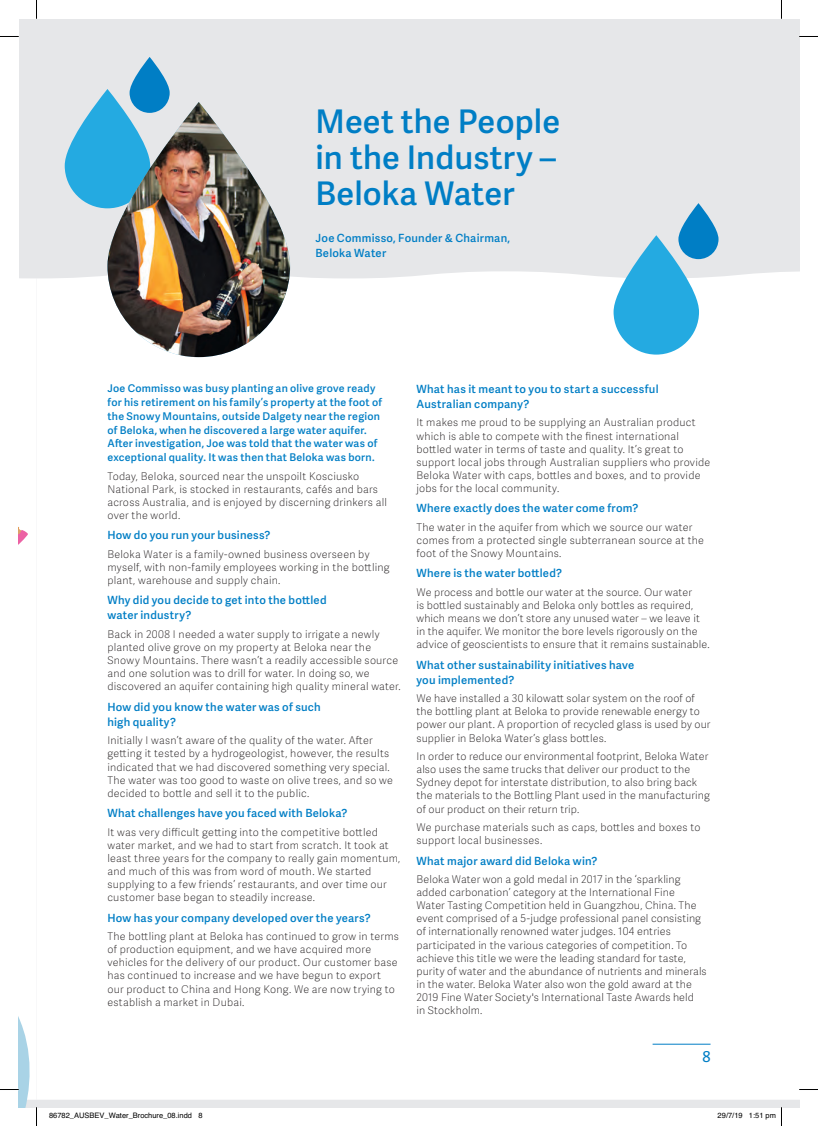
<style>
.page{position:relative;width:818px;height:1126px;background:#fff}
.page>*{position:absolute;margin:0;border:0;box-sizing:border-box;transform-origin:0 0}
.t1{font:600 32.5px/36.2px "Adelle Sans";letter-spacing:.005em;color:#007ec5}
.t2{font:15px "Adelle Sans";color:#007ec5}
.t3{font:600 11.25px/15px "Adelle Sans";letter-spacing:.02em;color:#007ec5}
.t4{font:100 10.62px/13.1px "Adelle Sans";letter-spacing:.02em;color:#231f20}
.t5{font:600 10.62px/13.8px "Adelle Sans";letter-spacing:.025em;color:#007ec5}
.t6{font:7.5px "Helvetica";color:#000}
</style>
<div class="page">
<div style="left:19px;top:19px;width:779px;height:1088px;background:#e6e7e9"></div>
<div style="left:37px;top:271px;width:761px;height:828px;background:#fff"></div>
<svg style="left:129px;top:57px;width:40px;height:56px;fill:#007ec5"></svg>
<svg style="left:65px;top:89px;width:85px;height:119px;fill:#24aae1"></svg>
<img style="left:107px;top:102px;width:183px;height:255px;border-radius:91px">
<svg style="left:678px;top:203px;width:40px;height:56px;fill:#007ec5"></svg>
<svg style="left:613px;top:235px;width:85px;height:119px;fill:#24aae1"></svg>
<hr style="left:652px;top:1043px;width:58px;height:1px;background:#007ec5">
<svg style="left:0;top:36px;width:19px;height:1px"></svg>
<svg style="left:798px;top:36px;width:19px;height:1px"></svg>
<svg style="left:799px;top:1089px;width:18px;height:1px"></svg>
<svg style="left:36px;top:0;width:1px;height:19px"></svg>
<svg style="left:0;top:278px;width:37px;height:847px"></svg>
<svg style="left:748px;top:1107px;width:33px;height:1px"></svg>
<h1 class="t1" style="left:315px;top:108px;width:246px">Meet the People in the Industry –<br>Beloka Water</h1>
<p class="t3" style="left:315px;top:232px;width:196px">Joe Commisso, Founder &amp; Chairman,<br>Beloka Water</p>
<p class="t5" style="left:107px;top:383px;width:276px">Joe Commisso was busy planting an olive grove ready for his retirement on his family’s property at the foot of the Snowy Mountains, outside Dalgety near the region of Beloka, when he discovered a large water aquifer.<br>After investigation, Joe was told that the water was of exceptional quality. It was then that Beloka was born.</p>
<p class="t4" style="left:107px;top:470px;width:281px">Today, Beloka, sourced near the unspoilt Kosciusko National Park, is stocked in restaurants, cafés and bars across Australia, and is enjoyed by discerning drinkers all over the world.</p>
<p class="t3" style="left:107px;top:529px;width:164px">How do you run your business?</p>
<p class="t4" style="left:107px;top:549px;width:283px">Beloka Water is a family-owned business overseen by myself, with non-family employees working in the bottling plant, warehouse and supply chain.</p>
<p class="t3" style="left:107px;top:594px;width:220px">Why did you decide to get into the bottled water industry?</p>
<p class="t4" style="left:107px;top:629px;width:295px">Back in 2008 I needed a water supply to irrigate a newly planted olive grove on my property at Beloka near the Snowy Mountains. There wasn’t a readily accessible source and one solution was to drill for water. In doing so, we discovered an aquifer containing high quality mineral water.</p>
<p class="t3" style="left:107px;top:701px;width:215px">How did you know the water was of such high quality?</p>
<p class="t4" style="left:107px;top:735px;width:287px">Initially I wasn’t aware of the quality of the water. After getting it tested by a hydrogeologist, however, the results indicated that we had discovered something very special.<br>The water was too good to waste on olive trees, and so we decided to bottle and sell it to the public.</p>
<p class="t3" style="left:107px;top:807px;width:241px">What challenges have you faced with Beloka?</p>
<p class="t4" style="left:107px;top:826px;width:294px">It was very difficult getting into the competitive bottled water market, and we had to start from scratch. It took at least three years for the company to really gain momentum, and much of this was from word of mouth. We started supplying to a few friends’ restaurants, and over time our customer base began to steadily increase.</p>
<p class="t3" style="left:107px;top:911px;width:264px">How has your company developed over the years?</p>
<p class="t4" style="left:107px;top:931px;width:293px">The bottling plant at Beloka has continued to grow in terms of production equipment, and we have acquired more vehicles for the delivery of our product. Our customer base has continued to increase and we have begun to export our product to China and Hong Kong. We are now trying to establish a market in Dubai.</p>
<p class="t3" style="left:416px;top:383px;width:243px">What has it meant to you to start a successful<br>Australian company?</p>
<p class="t4" style="left:416px;top:417px;width:295px">It makes me proud to be supplying an Australian product which is able to compete with the finest international bottled water in terms of taste and quality. It’s great to support local jobs through Australian suppliers who provide Beloka Water with caps, bottles and boxes, and to provide jobs for the local community.</p>
<p class="t3" style="left:416px;top:502px;width:223px">Where exactly does the water come from?</p>
<p class="t4" style="left:416px;top:522px;width:289px">The water in the aquifer from which we source our water comes from a protected single subterranean source at the foot of the Snowy Mountains.</p>
<p class="t3" style="left:416px;top:567px;width:147px">Where is the water bottled?</p>
<p class="t4" style="left:416px;top:587px;width:294px">We process and bottle our water at the source. Our water<br>is bottled sustainably and Beloka only bottles as required, which means we don’t store any unused water – we leave it in the aquifer. We monitor the bore levels rigorously on the advice of geoscientists to ensure that it remains sustainable.</p>
<p class="t3" style="left:416px;top:659px;width:219px">What other sustainability initiatives have you implemented?</p>
<p class="t4" style="left:416px;top:693px;width:295px">We have installed a 30 kilowatt solar system on the roof of the bottling plant at Beloka to provide renewable energy to power our plant. A proportion of recycled glass is used by our supplier in Beloka Water’s glass bottles.</p>
<p class="t4" style="left:416px;top:751px;width:295px">In order to reduce our environmental footprint, Beloka Water also uses the same trucks that deliver our product to the Sydney depot for interstate distribution, to also bring back the materials to the Bottling Plant used in the manufacturing of our product on their return trip.</p>
<p class="t4" style="left:416px;top:822px;width:285px">We purchase materials such as caps, bottles and boxes to support local businesses.</p>
<p class="t3" style="left:416px;top:854px;width:182px">What major award did Beloka win?</p>
<p class="t4" style="left:416px;top:873px;width:291px">Beloka Water won a gold medal in 2017 in the ‘sparkling added carbonation’ category at the International Fine<br>Water Tasting Competition held in Guangzhou, China. The event comprised of a 5-judge professional panel consisting of internationally renowned water judges. 104 entries participated in the various categories of competition. To achieve this title we were the leading standard for taste, purity of water and the abundance of nutrients and minerals in the water. Beloka Water also won the gold award at the 2019 Fine Water Society's International Taste Awards held<br>in Stockholm.</p>
<h2 class="t2" style="left:702px;top:1045px;width:10px">8</h2>
<p class="t6" style="left:49px;top:1109px;width:155px">86782_AUSBEV_Water_Brochure_08.indd 8</p>
<p class="t6" style="left:717px;top:1109px;width:60px">29/7/19 1:51 pm</p>
</div>
